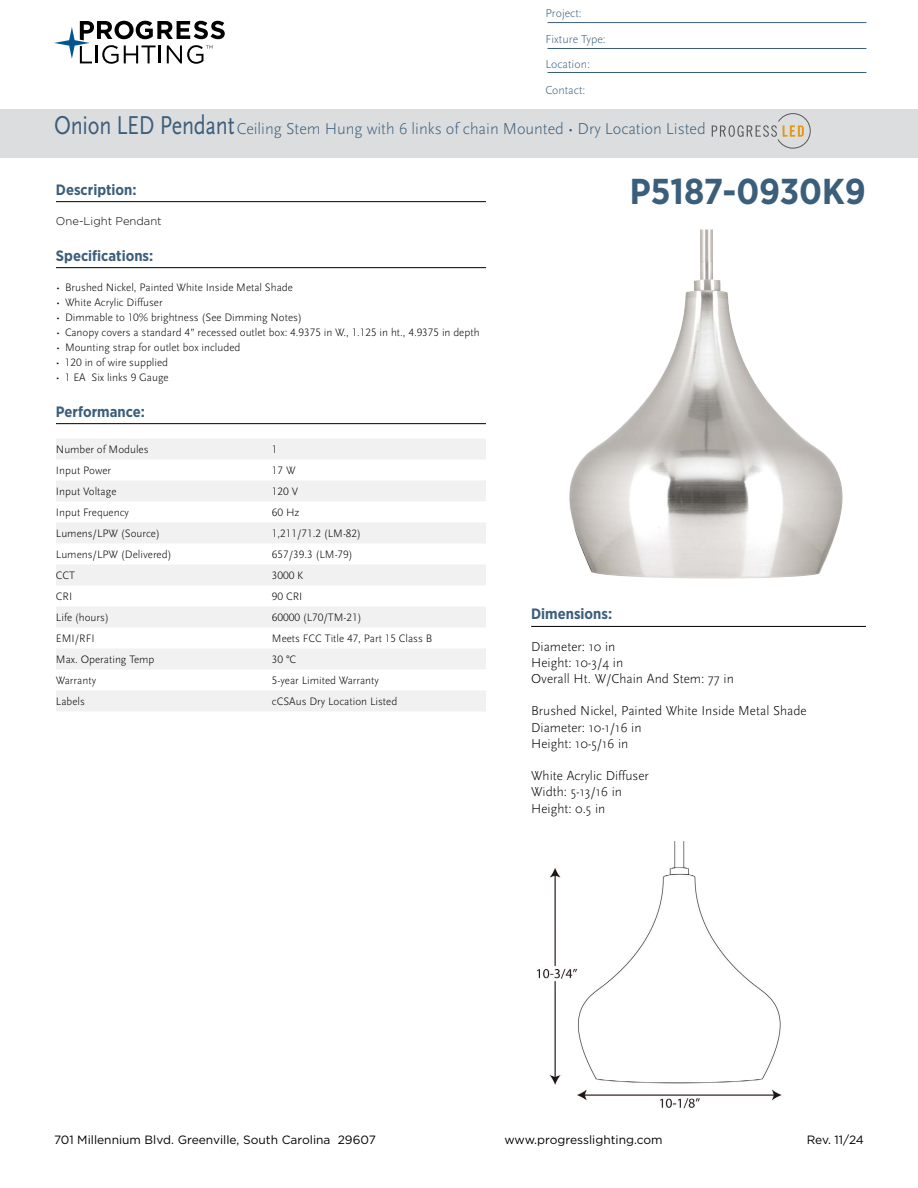
<style>
.page{position:relative;width:918px;height:1188px;background:#fff}
.page>*{position:absolute;margin:0;border:0;box-sizing:border-box;transform-origin:0 0}
.t1{font:700 36px "Gotham Narrow";color:#3b5e7b}
.t2{font:300 16.5px "Scala Sans Pro";color:#3b5e7b}
.t3{font:700 15px "Gotham Narrow";color:#3b5e7b}
.t4{font:300 13.5px/16.2px "Scala Sans Pro";color:#000}
.t5{font:12px "Gotham";color:#000}
.t6{font:300 12px/25.5px "Scala Sans Pro";color:#3b5e7b}
.t7{font:300 11.25px "Scala Sans Pro";color:#000}
.t8{font:300 11.25px "Gotham";color:#000}
.s1{font-weight:400;font-size:27px}
</style>
<div class="page">
<svg style="left:54px;top:21px;width:171px;height:43px"></svg>
<img style="left:569px;top:229px;width:274px;height:350px">
<hr style="left:56px;top:201px;width:430px;height:1px;background:#000">
<hr style="left:56px;top:267px;width:430px;height:1px;background:#000">
<hr style="left:56px;top:423px;width:430px;height:1px;background:#000">
<div style="left:56px;top:438px;width:430px;height:21px;background:#f1f1f2"></div>
<div style="left:56px;top:480px;width:430px;height:21px;background:#f1f1f2"></div>
<div style="left:56px;top:522px;width:430px;height:21px;background:#f1f1f2"></div>
<div style="left:56px;top:564px;width:430px;height:21px;background:#f1f1f2"></div>
<div style="left:56px;top:606px;width:430px;height:21px;background:#f1f1f2"></div>
<div style="left:56px;top:648px;width:430px;height:21px;background:#f1f1f2"></div>
<div style="left:56px;top:690px;width:430px;height:21px;background:#f1f1f2"></div>
<hr style="left:531px;top:626px;width:335px;height:1px;background:#000">
<div style="left:0;top:109px;width:918px;height:48px;background:#dcddde"></div>
<svg style="left:712px;top:113px;width:98px;height:35px"></svg>
<hr style="left:548px;top:22px;width:318px;height:1px;background:#3b5e7b">
<hr style="left:548px;top:48px;width:318px;height:1px;background:#3b5e7b">
<hr style="left:548px;top:72px;width:318px;height:1px;background:#3b5e7b">
<img style="left:537px;top:841px;width:245px;height:268px">
<p class="t6" style="left:545px;top:1px;width:62px">Project:<br>Fixture Type:<br>Location:<br>Contact:</p>
<h2 class="t2" style="left:54px;top:119px;width:653px"><span class="s1">Onion LED Pendant</span> Ceiling Stem Hung with 6 links of chain Mounted • Dry Location Listed</h2>
<h3 class="t3" style="left:56px;top:180px;width:82px">Description:</h3>
<p class="t8" style="left:56px;top:214px;width:107px">One-Light Pendant</p>
<h3 class="t3" style="left:56px;top:246px;width:99px">Specifications:</h3>
<p class="t7" style="left:56px;top:281px;width:238px">• Brushed Nickel, Painted White Inside Metal Shade</p>
<p class="t7" style="left:56px;top:296px;width:108px">• White Acrylic Diffuser</p>
<p class="t7" style="left:56px;top:311px;width:247px">• Dimmable to 10% brightness (See Dimming Notes)</p>
<p class="t7" style="left:56px;top:326px;width:425px">• Canopy covers a standard 4” recessed outlet box: 4.9375 in W., 1.125 in ht., 4.9375 in depth</p>
<p class="t7" style="left:56px;top:341px;width:186px">• Mounting strap for outlet box included</p>
<p class="t7" style="left:56px;top:356px;width:114px">• 120 in of wire supplied</p>
<p class="t7" style="left:56px;top:371px;width:114px">• 1 EA Six links 9 Gauge</p>
<h3 class="t3" style="left:56px;top:402px;width:90px">Performance:</h3>
<p class="t7" style="left:56px;top:443px;width:94px">Number of Modules</p>
<p class="t7" style="left:272px;top:443px;width:7px">1</p>
<p class="t7" style="left:56px;top:464px;width:57px">Input Power</p>
<p class="t7" style="left:272px;top:464px;width:25px">17 W</p>
<p class="t7" style="left:56px;top:485px;width:62px">Input Voltage</p>
<p class="t7" style="left:272px;top:485px;width:28px">120 V</p>
<p class="t7" style="left:56px;top:506px;width:74px">Input Frequency</p>
<p class="t7" style="left:272px;top:506px;width:29px">60 Hz</p>
<p class="t7" style="left:56px;top:527px;width:106px">Lumens/LPW (Source)</p>
<p class="t7" style="left:272px;top:527px;width:91px">1,211/71.2 (LM-82)</p>
<p class="t7" style="left:56px;top:548px;width:117px">Lumens/LPW (Delivered)</p>
<p class="t7" style="left:272px;top:548px;width:82px">657/39.3 (LM-79)</p>
<p class="t7" style="left:56px;top:569px;width:21px">CCT</p>
<p class="t7" style="left:272px;top:569px;width:33px">3000 K</p>
<p class="t7" style="left:56px;top:590px;width:18px">CRI</p>
<p class="t7" style="left:272px;top:590px;width:32px">90 CRI</p>
<p class="t7" style="left:56px;top:611px;width:54px">Life (hours)</p>
<p class="t7" style="left:272px;top:611px;width:91px">60000 (L70/TM-21)</p>
<p class="t7" style="left:56px;top:632px;width:40px">EMI/RFI</p>
<p class="t7" style="left:272px;top:632px;width:162px">Meets FCC Title 47, Part 15 Class B</p>
<p class="t7" style="left:56px;top:653px;width:100px">Max. Operating Temp</p>
<p class="t7" style="left:272px;top:653px;width:26px">30 °C</p>
<p class="t7" style="left:56px;top:674px;width:42px">Warranty</p>
<p class="t7" style="left:272px;top:674px;width:109px">5-year Limited Warranty</p>
<p class="t7" style="left:56px;top:695px;width:30px">Labels</p>
<p class="t7" style="left:272px;top:695px;width:127px">cCSAus Dry Location Listed</p>
<h1 class="t1" style="left:630px;top:169px;width:238px">P5187-0930K9</h1>
<h3 class="t3" style="left:531px;top:605px;width:83px">Dimensions:</h3>
<p class="t4" style="left:531px;top:638px;width:204px">Diameter: 10 in<br>Height: 10-3/4 in<br>Overall Ht. W/Chain And Stem: 77 in</p>
<p class="t4" style="left:531px;top:703px;width:277px">Brushed Nickel, Painted White Inside Metal Shade<br>Diameter: 10-1/16 in<br>Height: 10-5/16 in</p>
<p class="t4" style="left:531px;top:768px;width:119px">White Acrylic Diffuser<br>Width: 5-13/16 in<br>Height: 0.5 in</p>
<p class="t5" style="left:54px;top:1132px;width:323px">701 Millennium Blvd. Greenville, South Carolina 29607</p>
<p class="t5" style="left:504px;top:1132px;width:160px">www.progresslighting.com</p>
<p class="t5" style="left:807px;top:1132px;width:59px">Rev. 11/24</p>
</div>
